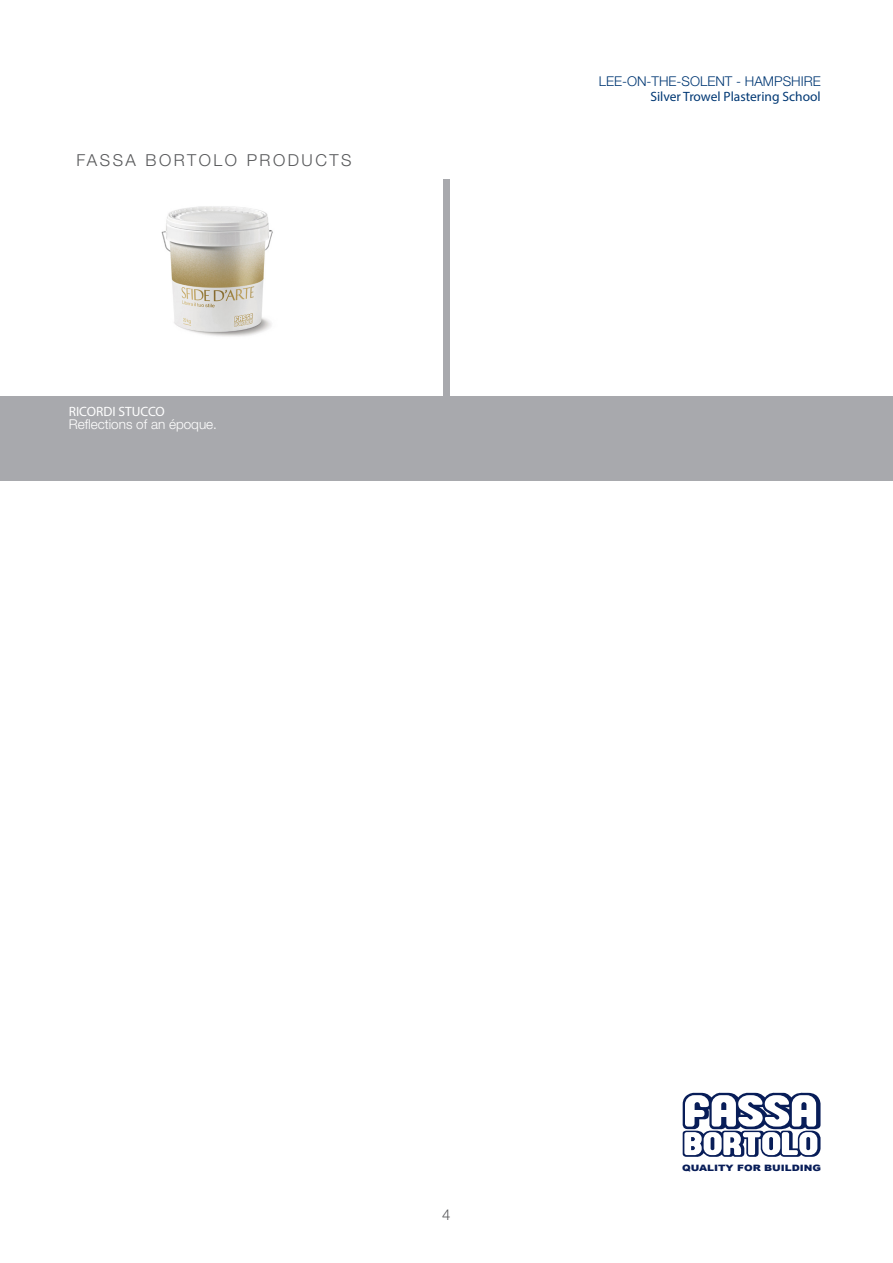
<style>
.page{position:relative;width:893px;height:1263px;background:#fff}
.page>*{position:absolute;margin:0;border:0;box-sizing:border-box;transform-origin:0 0}
.t1{font:300 16.5px "Helvetica Neue LT Std";letter-spacing:.15em;color:#57585a}
.t2{font:300 15px "Helvetica Neue LT Std";color:#57585a}
.t3{font:13.5px "Myriad Pro";color:#013874}
.t4{font:300 13.5px "Helvetica Neue LT Std";color:#013874}
.Titolo_Sinistra{font:300 13.5px "Helvetica Neue LT Std";color:#fff}
.Titolo_Sinistra-2{font:13.5px "Myriad Pro";color:#fff}
.t5{font:900 8.85px "Arial";color:#081d58;scale:1.18 1}
</style>
<div class="page">
<svg style="left:682px;top:1092px;width:139px;height:65px"></svg>
<div style="left:0;top:179px;width:893px;height:302px;background:#a8a9ad"></div>
<div style="left:0;top:166px;width:442px;height:230px;background:#fff"></div>
<img style="left:161px;top:206px;width:112px;height:131px">
<div style="left:451px;top:166px;width:442px;height:230px;background:#fff"></div>
<p class="t1" style="left:77px;top:150px;width:276px">FASSA BORTOLO PRODUCTS</p>
<p class="Titolo_Sinistra-2" style="left:69px;top:403px;width:98px">RICORDI STUCCO</p>
<p class="Titolo_Sinistra" style="left:69px;top:416px;width:150px">Reflections of an époque.</p>
<p class="t4" style="left:599px;top:73px;width:223px">LEE-ON-THE-SOLENT - HAMPSHIRE</p>
<p class="t3" style="left:650px;top:88px;width:172px">Silver Trowel Plastering School</p>
<p class="t2" style="left:442px;top:1205px;width:10px">4</p>
<p class="t5" style="left:682px;top:1162px;width:119px">QUALITY FOR BUILDING</p>
</div>
